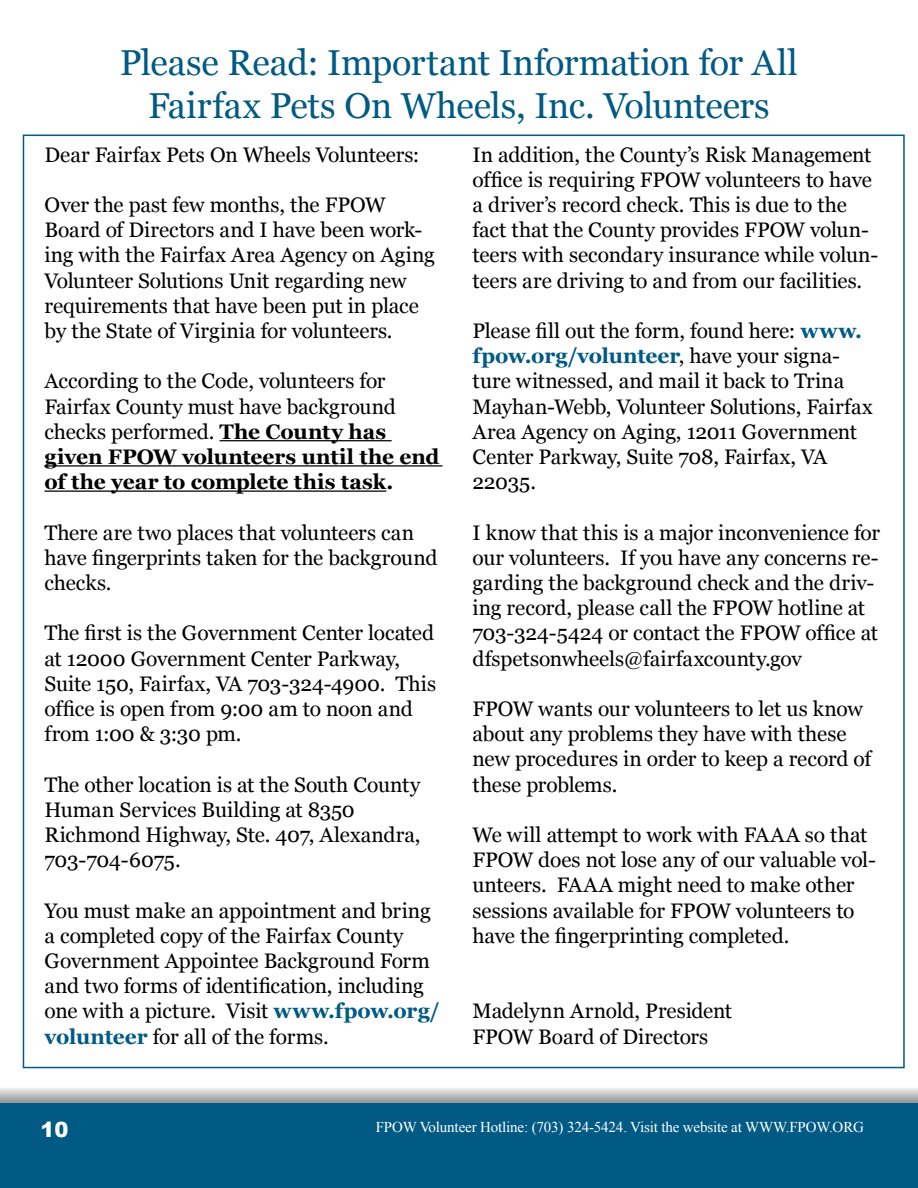
<style>
.page{position:relative;width:918px;height:1188px;background:#fff}
.page>*{position:absolute;margin:0;border:0;box-sizing:border-box;transform-origin:0 0}
.t1{font:36px/43.2px "Georgia";letter-spacing:-.005em;color:#005a84;text-align:center}
.t2{font:21px/25.2px "Georgia";letter-spacing:-.005em;color:#000}
.t3{font:900 21px "Arial";color:#fff}
.t4{font:15px "Times New Roman";letter-spacing:-.01em;color:#fff}
.s1{font-weight:700}
.s2{font-weight:700;color:#005a84}
</style>
<div class="page">
<svg style="left:0;top:1088px;width:917px;height:15px;background:#bdbfc1"></svg>
<div style="left:0;top:1103px;width:918px;height:85px;background:#005a84"></div>
<svg style="left:917px;top:1088px;width:1px;height:12px"></svg>
<hr style="left:917px;top:1100px;width:1px;height:88px;background:#005a84">
<hr style="left:220px;top:440px;width:172px;height:1px;background:#000">
<hr style="left:44px;top:465px;width:398px;height:2px;background:#000">
<hr style="left:44px;top:491px;width:342px;height:1px;background:#000">
<h1 class="t1" style="left:120px;top:42px;width:679px">Please Read: Important Information for All<br>Fairfax Pets On Wheels, Inc. Volunteers</h1>
<p class="t2" style="left:44px;top:142px;width:376px">Dear Fairfax Pets On Wheels Volunteers:</p>
<p class="t2" style="left:44px;top:193px;width:392px">Over the past few months, the FPOW Board of Directors and I have been work&shy;ing with the Fairfax Area Agency on Aging Volunteer Solutions Unit regarding new requirements that have been put in place by the State of Virginia for volunteers.</p>
<p class="t2" style="left:44px;top:369px;width:397px">According to the Code, volunteers for Fairfax County must have background checks performed. <span class="s1">The County has given FPOW volunteers until the end of the year to complete this task.</span></p>
<p class="t2" style="left:44px;top:520px;width:395px">There are two places that volunteers can have fingerprints taken for the background checks.</p>
<p class="t2" style="left:44px;top:621px;width:393px">The first is the Government Center located at 12000 Government Center Parkway, Suite 150, Fairfax, VA 703-324-4900. This office is open from 9:00 am to noon and from 1:00 &amp; 3:30 pm.</p>
<p class="t2" style="left:44px;top:772px;width:378px">The other location is at the South County<br>Human Services Building at 8350<br>Richmond Highway, Ste. 407, Alexandra,<br>703-704-6075.</p>
<p class="t2" style="left:44px;top:898px;width:397px">You must make an appointment and bring a completed copy of the Fairfax County Government Appointee Background Form and two forms of identification, including one with a picture. Visit <span class="s2">www.fpow.org/ volunteer</span> for all of the forms.</p>
<p class="t2" style="left:472px;top:142px;width:407px">In addition, the County’s Risk Management office is requiring FPOW volunteers to have a driver’s record check. This is due to the fact that the County provides FPOW volun&shy;teers with secondary insurance while volun&shy;teers are driving to and from our facilities.</p>
<p class="t2" style="left:472px;top:319px;width:402px">Please fill out the form, found here: <span class="s2">www. fpow.org/volunteer</span>, have your signa&shy;ture witnessed, and mail it back to Trina Mayhan-Webb, Volunteer Solutions, Fairfax Area Agency on Aging, 12011 Government Center Parkway, Suite 708, Fairfax, VA 22035.</p>
<p class="t2" style="left:472px;top:520px;width:409px">I know that this is a major inconvenience for our volunteers. If you have any concerns re&shy;garding the background check and the driv&shy;ing record, please call the FPOW hotline at 703-324-5424 or contact the FPOW office at dfspetsonwheels@fairfaxcounty.gov</p>
<p class="t2" style="left:472px;top:697px;width:400px">FPOW wants our volunteers to let us know about any problems they have with these new procedures in order to keep a record of these problems.</p>
<p class="t2" style="left:472px;top:823px;width:405px">We will attempt to work with FAAA so that FPOW does not lose any of our valuable vol&shy;unteers. FAAA might need to make other sessions available for FPOW volunteers to have the fingerprinting completed.</p>
<p class="t2" style="left:472px;top:999px;width:261px">Madelynn Arnold, President<br>FPOW Board of Directors</p>
<p class="t3" style="left:40px;top:1114px;width:30px">1 0</p>
<p class="t4" style="left:376px;top:1117px;width:490px">FPOW Volunteer Hotline: (703) 324-5424. Visit the website at WWW.FPOW.ORG</p>
</div>
